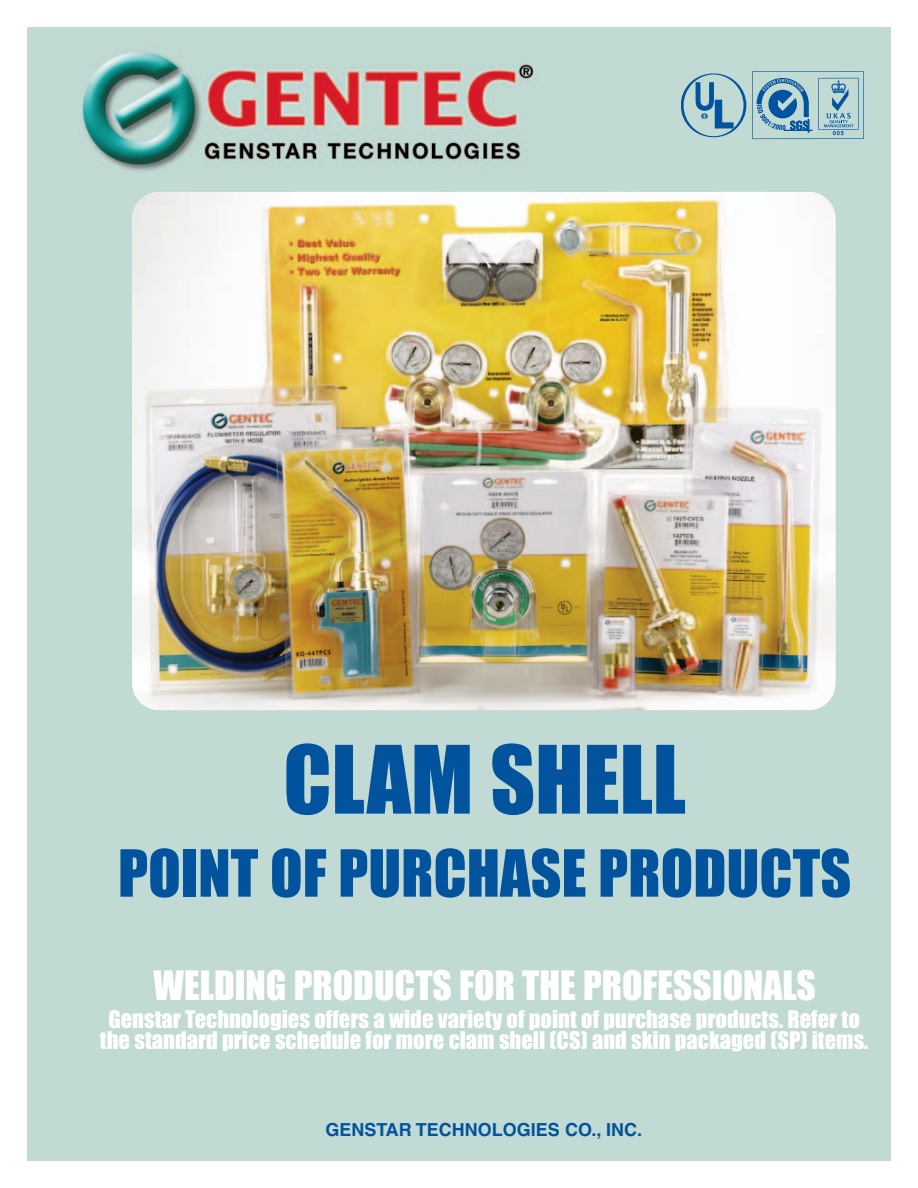
<style>
.page{position:relative;width:918px;height:1188px;background:#fff}
.page>*{position:absolute;margin:0;border:0;box-sizing:border-box;transform-origin:0 0}
.t1{font:87px "Impact";color:#01539e}
.t2{font:60px "Impact";color:#01539e}
.t3{font:37.5px "Impact";color:#fff}
.t4{font:22.5px/21px "Impact";color:#fff;text-align:center}
.t5{font:700 18px "Helvetica";color:#01539e}
</style>
<div class="page">
<div style="left:27px;top:27px;width:864px;height:1134px;background:#c1dad3"></div>
<img style="left:132px;top:192px;width:702px;height:518px">
<img style="left:82px;top:52px;width:454px;height:119px">
<svg style="left:752px;top:71px;width:112px;height:68px"></svg>
<div style="left:681px;top:73px;width:65px;height:65px;border:2px solid #01539e;border-radius:50%"></div>
<svg style="left:696px;top:82px;width:39px;height:47px"></svg>
<h1 class="t1" style="left:283px;top:733px;width:404px">CLAM SHELL</h1>
<h2 class="t2" style="left:118px;top:841px;width:735px">POINT OF PURCHASE PRODUCTS</h2>
<h3 class="t3" style="left:154px;top:965px;width:664px">WELDING PRODUCTS FOR THE PROFESSIONALS</h3>
<p class="t4" style="left:100px;top:1010px;width:770px">Genstar Technologies offers a wide variety of point of purchase products. Refer to the standard price schedule for more clam shell (CS) and skin packaged (SP) items.</p>
<p class="t5" style="left:326px;top:1122px;width:318px">GENSTAR TECHNOLOGIES CO., INC.</p>
</div>
